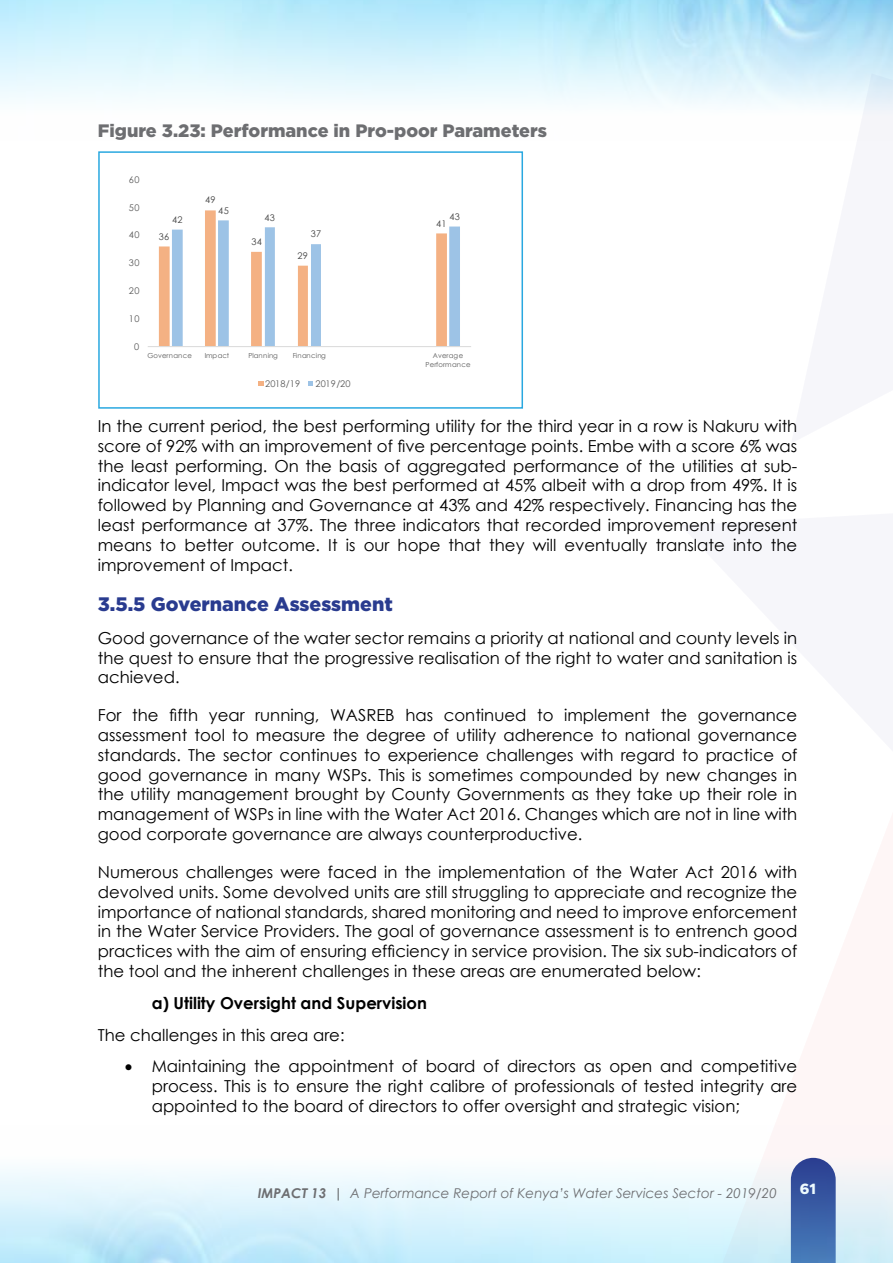
<style>
.page{position:relative;width:893px;height:1263px;background:#fff}
.page>*{position:absolute;margin:0;border:0;box-sizing:border-box;transform-origin:0 0}
.t1{font:900 19.5px "Gotham";color:#293b8f}
.t2{font:900 18px "Gotham";color:#6d6e71}
.t3{font:16.5px/19.8px "Century Gothic";color:#000;text-align:justify}
.t4{font:700 16.5px "Century Gothic";color:#000}
.t5{font:800 15px "Metropolis";color:#fff}
.t6{font:italic 13.5px "Century Gothic";color:#6d6e71}
.t7{font:9.15px "Century Gothic";letter-spacing:.03em;color:#595959}
.t8{font:9.15px "Century Gothic";letter-spacing:.03em;color:#404040}
.t9{font:6.9px/8.9px "Century Gothic";letter-spacing:.02em;color:#595959;text-align:center}
.s1{font-weight:700}
.s2{color:#58595b}
</style>
<div class="page">
<img style="left:0;top:1157px;width:893px;height:106px">
<img style="left:0;top:0;width:1px;height:112px">
<div style="left:98px;top:151px;width:425px;height:258px;border:2px solid #29a8e0"></div>
<svg style="left:159px;top:210px;width:301px;height:136px"></svg>
<hr style="left:148px;top:346px;width:323px;height:1px;background:#d9d9d9">
<svg style="left:258px;top:381px;width:5px;height:5px"></svg>
<svg style="left:309px;top:381px;width:4px;height:5px"></svg>
<p class="t2" style="left:98px;top:120px;width:451px">Figure 3.23: Performance in Pro-poor Parameters</p>
<p class="t7" style="left:129px;top:173px;width:12px">60</p>
<p class="t7" style="left:129px;top:201px;width:12px">50</p>
<p class="t7" style="left:129px;top:229px;width:12px">40</p>
<p class="t7" style="left:129px;top:257px;width:12px">30</p>
<p class="t7" style="left:129px;top:284px;width:12px">20</p>
<p class="t7" style="left:129px;top:312px;width:12px">10</p>
<p class="t7" style="left:134px;top:340px;width:7px">0</p>
<p class="t8" style="left:172px;top:213px;width:12px">42</p>
<p class="t8" style="left:159px;top:230px;width:12px">36</p>
<p class="t8" style="left:205px;top:194px;width:12px">49</p>
<p class="t8" style="left:218px;top:204px;width:12px">45</p>
<p class="t8" style="left:264px;top:211px;width:12px">43</p>
<p class="t8" style="left:251px;top:235px;width:12px">34</p>
<p class="t8" style="left:311px;top:228px;width:12px">37</p>
<p class="t8" style="left:298px;top:249px;width:12px">29</p>
<p class="t8" style="left:449px;top:210px;width:12px">43</p>
<p class="t8" style="left:436px;top:217px;width:12px">41</p>
<p class="t9" style="left:147px;top:351px;width:46px">Governance</p>
<p class="t9" style="left:205px;top:351px;width:26px">Impact</p>
<p class="t9" style="left:249px;top:351px;width:31px">Planning</p>
<p class="t9" style="left:293px;top:351px;width:35px">Financing</p>
<p class="t9" style="left:425px;top:351px;width:47px">Average<br>Performance</p>
<p class="t7" style="left:265px;top:377px;width:37px">2018/19</p>
<p class="t7" style="left:316px;top:377px;width:37px">2019/20</p>
<p class="t3" style="left:98px;top:416px;width:701px">In the current period, the best performing utility for the third year in a row is Nakuru with score of 92% with an improvement of five percentage points. Embe with a score 6% was the least performing. On the basis of aggregated performance of the utilities at sub&shy;indicator level, Impact was the best performed at 45% albeit with a drop from 49%. It is followed by Planning and Governance at 43% and 42% respectively. Financing has the least performance at 37%. The three indicators that recorded improvement represent means to better outcome. It is our hope that they will eventually translate into the improvement of Impact.</p>
<p class="t1" style="left:98px;top:593px;width:296px">3.5.5 Governance Assessment</p>
<p class="t3" style="left:98px;top:628px;width:701px">Good governance of the water sector remains a priority at national and county levels in the quest to ensure that the progressive realisation of the right to water and sanitation is achieved.</p>
<p class="t3" style="left:98px;top:705px;width:701px">For the fifth year running, WASREB has continued to implement the governance assessment tool to measure the degree of utility adherence to national governance standards. The sector continues to experience challenges with regard to practice of good governance in many WSPs. This is sometimes compounded by new changes in the utility management brought by County Governments as they take up their role in management of WSPs in line with the Water Act 2016. Changes which are not in line with good corporate governance are always counterproductive.</p>
<p class="t3" style="left:98px;top:862px;width:701px">Numerous challenges were faced in the implementation of the Water Act 2016 with devolved units. Some devolved units are still struggling to appreciate and recognize the importance of national standards, shared monitoring and need to improve enforcement in the Water Service Providers. The goal of governance assessment is to entrench good practices with the aim of ensuring efficiency in service provision. The six sub-indicators of the tool and the inherent challenges in these areas are enumerated below:</p>
<p class="t4" style="left:152px;top:990px;width:277px">a) Utility Oversight and Supervision</p>
<p class="t3" style="left:98px;top:1024px;width:248px">The challenges in this area are:</p>
<p class="t3" style="left:152px;top:1056px;width:647px;text-indent:-27px">• Maintaining the appointment of board of directors as open and competitive process. This is to ensure the right calibre of professionals of tested integrity are appointed to the board of directors to offer oversight and strategic vision;</p>
<p class="t6" style="left:258px;top:1183px;width:521px"><span class="s1">IMPACT 13</span> <span class="s2">|</span> A Performance Report of Kenya’s Water Services Sector - 2019/20</p>
<p class="t5" style="left:800px;top:1179px;width:18px">61</p>
</div>
